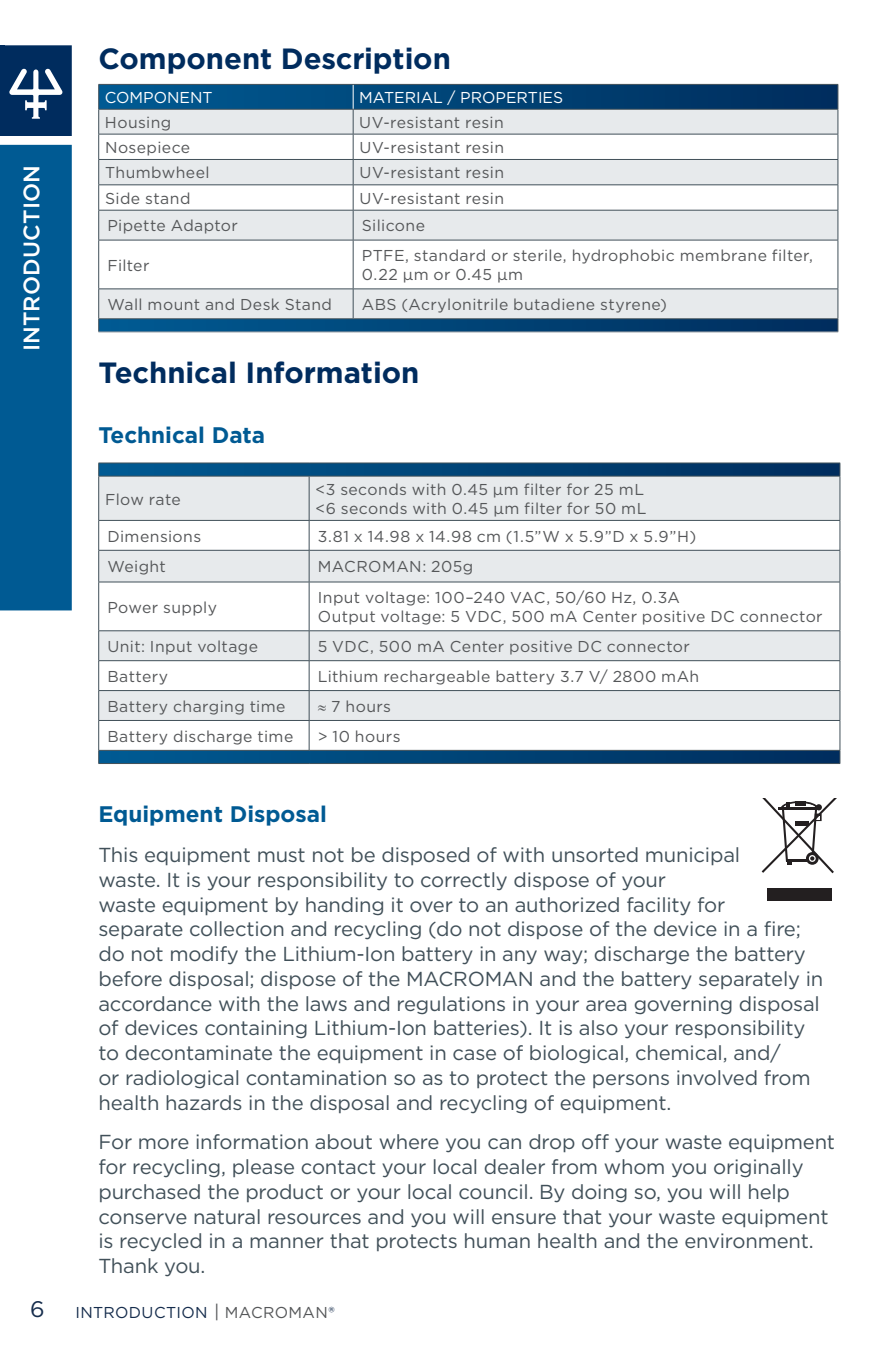
<style>
.page{position:relative;width:881px;height:1367px;background:#fff}
.page>*{position:absolute;margin:0;border:0;box-sizing:border-box;transform-origin:0 0}
.Heading_1{font:700 29.25px "Gotham";color:#002c5e}
.Heading_1_NoTOP{font:700 29.25px "Gotham";color:#002c5e}
.Sous-titre__bleu{font:700 22.5px "Gotham";color:#005a93}
.Blue_Tab_Right{font:500 22.5px "Gotham";letter-spacing:.01em;color:#fff}
.t1{font:22.5px "Gotham";color:#152c4c}
.Sous-titre__bleu-2{font:20.25px/24.8px "Gotham";letter-spacing:-.01em;color:#415059}
.BODY_UG{font:15.75px/18.9px "Gotham";letter-spacing:.025em;color:#555759}
.t2{font:15.75px "Gotham";color:#fff}
.t3{font:15.75px "Gotham";letter-spacing:.02em;color:#152c4c}
.s1{font-size:18px;color:#555759}
.s2{color:#555759}
</style>
<div class="page">
<svg style="left:0;top:45px;width:72px;height:91px;background:#234974"></svg>
<div style="left:0;top:145px;width:72px;height:465px;background:#005a93"></div>
<svg style="left:99px;top:85px;width:738px;height:247px;background:#034577"></svg>
<svg style="left:99px;top:110px;width:738px;height:208px;fill:#e7eaec"></svg>
<hr style="left:98px;top:332px;width:255px;height:1px;background:#8e969e">
<hr style="left:353px;top:332px;width:485px;height:1px;background:#8e969e">
<hr style="left:98px;top:84px;width:255px;height:1px;background:#415059">
<hr style="left:353px;top:84px;width:485px;height:1px;background:#415059">
<hr style="left:98px;top:210px;width:1px;height:30px;background:#415059">
<svg style="left:98px;top:289px;width:1px;height:43px"></svg>
<hr style="left:98px;top:109px;width:255px;height:1px;background:#415059">
<hr style="left:353px;top:109px;width:485px;height:1px;background:#415059">
<hr style="left:353px;top:210px;width:1px;height:30px;background:#415059">
<hr style="left:837px;top:210px;width:1px;height:30px;background:#415059">
<svg style="left:353px;top:289px;width:1px;height:29px"></svg>
<svg style="left:837px;top:289px;width:1px;height:43px"></svg>
<hr style="left:98px;top:318px;width:255px;height:1px;background:#415059">
<hr style="left:353px;top:318px;width:485px;height:1px;background:#415059">
<hr style="left:98px;top:134px;width:255px;height:1px;background:#415059">
<hr style="left:98px;top:210px;width:255px;height:1px;background:#415059">
<hr style="left:353px;top:134px;width:485px;height:1px;background:#415059">
<hr style="left:353px;top:210px;width:485px;height:1px;background:#415059">
<hr style="left:98px;top:240px;width:255px;height:1px;background:#415059">
<hr style="left:98px;top:240px;width:1px;height:49px;background:#415059">
<hr style="left:98px;top:288px;width:255px;height:1px;background:#415059">
<hr style="left:353px;top:240px;width:485px;height:1px;background:#415059">
<hr style="left:353px;top:240px;width:1px;height:49px;background:#415059">
<hr style="left:837px;top:240px;width:1px;height:49px;background:#415059">
<hr style="left:353px;top:288px;width:485px;height:1px;background:#415059">
<svg style="left:98px;top:85px;width:1px;height:125px"></svg>
<hr style="left:98px;top:159px;width:255px;height:1px;background:#415059">
<hr style="left:353px;top:159px;width:485px;height:1px;background:#415059">
<svg style="left:353px;top:85px;width:1px;height:125px"></svg>
<svg style="left:837px;top:85px;width:1px;height:125px"></svg>
<hr style="left:98px;top:184px;width:255px;height:1px;background:#415059">
<hr style="left:353px;top:184px;width:485px;height:1px;background:#415059">
<svg style="left:99px;top:464px;width:740px;height:299px"></svg>
<svg style="left:99px;top:477px;width:740px;height:243px;fill:#e7eaec"></svg>
<hr style="left:98px;top:476px;width:1px;height:44px;background:#415059">
<hr style="left:309px;top:476px;width:1px;height:44px;background:#415059">
<hr style="left:839px;top:476px;width:1px;height:44px;background:#415059">
<hr style="left:98px;top:551px;width:1px;height:31px;background:#415059">
<hr style="left:309px;top:551px;width:1px;height:31px;background:#415059">
<hr style="left:839px;top:551px;width:1px;height:31px;background:#415059">
<hr style="left:98px;top:520px;width:211px;height:1px;background:#415059">
<svg style="left:98px;top:521px;width:1px;height:29px"></svg>
<hr style="left:309px;top:520px;width:531px;height:1px;background:#415059">
<svg style="left:309px;top:521px;width:1px;height:29px"></svg>
<svg style="left:839px;top:521px;width:1px;height:29px"></svg>
<hr style="left:98px;top:550px;width:211px;height:1px;background:#415059">
<hr style="left:309px;top:550px;width:531px;height:1px;background:#415059">
<hr style="left:98px;top:582px;width:211px;height:1px;background:#415059">
<hr style="left:98px;top:582px;width:1px;height:48px;background:#415059">
<hr style="left:309px;top:582px;width:531px;height:1px;background:#415059">
<hr style="left:309px;top:582px;width:1px;height:48px;background:#415059">
<hr style="left:839px;top:582px;width:1px;height:48px;background:#415059">
<hr style="left:98px;top:630px;width:211px;height:1px;background:#415059">
<hr style="left:309px;top:630px;width:531px;height:1px;background:#415059">
<hr style="left:98px;top:660px;width:211px;height:1px;background:#415059">
<hr style="left:309px;top:660px;width:531px;height:1px;background:#415059">
<hr style="left:98px;top:690px;width:211px;height:1px;background:#415059">
<hr style="left:309px;top:690px;width:531px;height:1px;background:#415059">
<hr style="left:98px;top:720px;width:211px;height:1px;background:#415059">
<hr style="left:309px;top:720px;width:531px;height:1px;background:#415059">
<svg style="left:309px;top:631px;width:1px;height:119px"></svg>
<hr style="left:98px;top:750px;width:211px;height:1px;background:#415059">
<svg style="left:98px;top:631px;width:1px;height:132px"></svg>
<hr style="left:309px;top:750px;width:531px;height:1px;background:#415059">
<svg style="left:839px;top:631px;width:1px;height:132px"></svg>
<hr style="left:98px;top:763px;width:211px;height:1px;background:#415059">
<hr style="left:309px;top:763px;width:531px;height:1px;background:#415059">
<hr style="left:98px;top:463px;width:211px;height:1px;background:#41525b">
<svg style="left:98px;top:463px;width:1px;height:13px"></svg>
<hr style="left:309px;top:463px;width:531px;height:1px;background:#41525b">
<hr style="left:98px;top:476px;width:211px;height:1px;background:#41525b">
<hr style="left:309px;top:476px;width:531px;height:1px;background:#41525b">
<svg style="left:839px;top:463px;width:1px;height:13px"></svg>
<div style="left:767px;top:888px;width:64px;height:12px;background:#231f20"></div>
<svg style="left:761px;top:798px;width:76px;height:75px"></svg>
<p class="Blue_Tab_Right" style="left:17px;top:351px;width:188px;rotate:-90deg">INTRODUCTION</p>
<p class="Heading_1" style="left:98px;top:39px;width:354px">Component Description</p>
<p class="t2" style="left:105px;top:87px;width:109px">COMPONENT</p>
<p class="t2" style="left:359px;top:87px;width:205px">MATERIAL / PROPERTIES</p>
<p class="BODY_UG" style="left:105px;top:113px;width:68px">Housing</p>
<p class="BODY_UG" style="left:359px;top:113px;width:146px">UV-resistant resin</p>
<p class="BODY_UG" style="left:105px;top:138px;width:87px">Nosepiece</p>
<p class="BODY_UG" style="left:359px;top:138px;width:146px">UV-resistant resin</p>
<p class="BODY_UG" style="left:105px;top:163px;width:106px">Thumbwheel</p>
<p class="BODY_UG" style="left:359px;top:163px;width:146px">UV-resistant resin</p>
<p class="BODY_UG" style="left:105px;top:188px;width:87px">Side stand</p>
<p class="BODY_UG" style="left:359px;top:188px;width:146px">UV-resistant resin</p>
<p class="BODY_UG" style="left:107px;top:216px;width:132px">Pipette Adaptor</p>
<p class="BODY_UG" style="left:362px;top:216px;width:65px">Silicone</p>
<p class="BODY_UG" style="left:107px;top:255px;width:44px">Filter</p>
<p class="BODY_UG" style="left:362px;top:246px;width:453px">PTFE, standard or sterile, hydrophobic membrane filter,<br>0.22 µm or 0.45 µm</p>
<p class="BODY_UG" style="left:107px;top:295px;width:226px">Wall mount and Desk Stand</p>
<p class="BODY_UG" style="left:362px;top:295px;width:307px">ABS (Acrylonitrile butadiene styrene)</p>
<p class="Heading_1_NoTOP" style="left:98px;top:353px;width:322px">Technical Information</p>
<p class="Sous-titre__bleu" style="left:98px;top:420px;width:168px">Technical Data</p>
<p class="BODY_UG" style="left:105px;top:489px;width:77px">Flow rate</p>
<p class="BODY_UG" style="left:315px;top:480px;width:332px">&lt;3 seconds with 0.45 µm filter for 25 mL &lt;6 seconds with 0.45 µm filter for 50 mL</p>
<p class="BODY_UG" style="left:107px;top:526px;width:95px">Dimensions</p>
<p class="BODY_UG" style="left:318px;top:526px;width:380px">3.81 x 14.98 x 14.98 cm (1.5”W x 5.9”D x 5.9”H)</p>
<p class="BODY_UG" style="left:107px;top:557px;width:60px">Weight</p>
<p class="BODY_UG" style="left:318px;top:556px;width:157px">MACROMAN: 205g</p>
<p class="BODY_UG" style="left:107px;top:597px;width:111px">Power supply</p>
<p class="BODY_UG" style="left:318px;top:588px;width:506px">Input voltage: 100–240 VAC, 50/60 Hz, 0.3A<br>Output voltage: 5 VDC, 500 mA Center positive DC connector</p>
<p class="BODY_UG" style="left:107px;top:637px;width:152px">Unit: Input voltage</p>
<p class="BODY_UG" style="left:318px;top:637px;width:374px">5 VDC, 500 mA Center positive DC connector</p>
<p class="BODY_UG" style="left:107px;top:667px;width:62px">Battery</p>
<p class="BODY_UG" style="left:318px;top:667px;width:383px">Lithium rechargeable battery 3.7 V/ 2800 mAh</p>
<p class="BODY_UG" style="left:107px;top:696px;width:180px">Battery charging time</p>
<p class="BODY_UG" style="left:318px;top:696px;width:75px">≈ 7 hours</p>
<p class="BODY_UG" style="left:107px;top:726px;width:187px">Battery discharge time</p>
<p class="BODY_UG" style="left:318px;top:726px;width:84px">&gt; 10 hours</p>
<p class="Sous-titre__bleu" style="left:98px;top:800px;width:230px">Equipment Disposal</p>
<p class="Sous-titre__bleu-2" style="left:98px;top:842px;width:726px">This equipment must not be disposed of with unsorted municipal<br>waste. It is your responsibility to correctly dispose of your<br>waste equipment by handing it over to an authorized facility for<br>separate collection and recycling (do not dispose of the device in a fire; do not modify the Lithium-Ion battery in any way; discharge the battery before disposal; dispose of the MACROMAN and the battery separately in accordance with the laws and regulations in your area governing disposal of devices containing Lithium-Ion batteries). It is also your responsibility to decontaminate the equipment in case of biological, chemical, and/<br>or radiological contamination so as to protect the persons involved from health hazards in the disposal and recycling of equipment.</p>
<p class="Sous-titre__bleu-2" style="left:98px;top:1129px;width:738px">For more information about where you can drop off your waste equipment for recycling, please contact your local dealer from whom you originally purchased the product or your local council. By doing so, you will help conserve natural resources and you will ensure that your waste equipment is recycled in a manner that protects human health and the environment.<br>Thank you.</p>
<p class="t1" style="left:30px;top:1294px;width:16px">6</p>
<p class="t3" style="left:75px;top:1302px;width:261px">INTRODUCTION <span class="s1">|</span> <span class="s2">MACROMAN</span>®</p>
</div>
